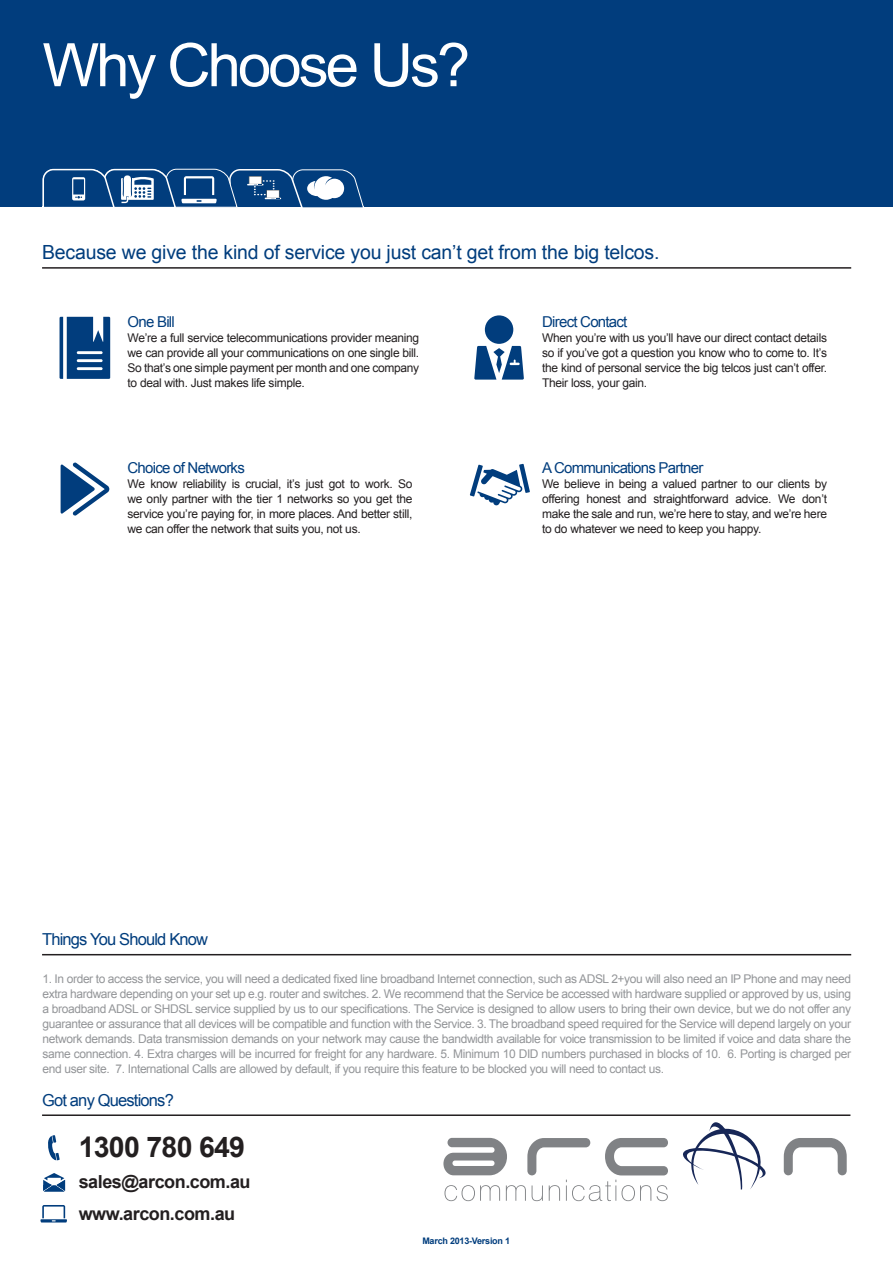
<style>
.page{position:relative;width:893px;height:1263px;background:#fff}
.page>*{position:absolute;margin:0;border:0;box-sizing:border-box;transform-origin:0 0}
.t1{font:60px "Arial";letter-spacing:-.05em;color:#fff}
.t2{font:700 28.5px "Arial";letter-spacing:-.025em;color:#231f20}
.t3{font:19.5px "Arial";letter-spacing:-.01em;color:#013d7d}
.t4{font:700 18px/32.1px "Arial";letter-spacing:-.025em;color:#231f20}
.t5{font:16.5px "Arial";letter-spacing:-.05em;color:#013d7d}
.t6{font:15px "Arial";letter-spacing:-.05em;color:#013d7d}
.t7{font:12px/15px "Arial";letter-spacing:-.03em;color:#939598;text-align:justify}
.t8{font:12px/15px "Arial";letter-spacing:-.025em;color:#231f20;text-align:justify}
.t9{font:700 9px "Arial";letter-spacing:-.025em;color:#013d7d}
</style>
<div class="page">
<div style="left:0;top:0;width:893px;height:207px;background:#013d7d"></div>
<hr style="left:42px;top:267px;width:809px;height:2px;background:#231f20">
<svg style="left:474px;top:315px;width:50px;height:65px"></svg>
<svg style="left:470px;top:464px;width:60px;height:42px"></svg>
<svg style="left:60px;top:317px;width:50px;height:62px;background:#356598"></svg>
<svg style="left:61px;top:462px;width:48px;height:54px"></svg>
<hr style="left:42px;top:1114px;width:808px;height:2px;background:#231f20">
<svg style="left:48px;top:1135px;width:12px;height:25px"></svg>
<svg style="left:43px;top:1173px;width:22px;height:18px"></svg>
<hr style="left:40px;top:1219px;width:27px;height:3px;background:#013d7d">
<svg style="left:42px;top:1205px;width:23px;height:16px"></svg>
<svg style="left:42px;top:168px;width:322px;height:40px"></svg>
<svg style="left:784px;top:1138px;width:63px;height:37px"></svg>
<svg style="left:683px;top:1122px;width:83px;height:67px"></svg>
<svg style="left:443px;top:1138px;width:225px;height:63px"></svg>
<hr style="left:42px;top:954px;width:809px;height:1px;background:#231f20">
<h1 class="t1" style="left:43px;top:26px;width:429px">Why Choose Us?</h1>
<h3 class="t3" style="left:42px;top:239px;width:619px">Because we give the kind of service you just can’t get from the big telcos.</h3>
<p class="t6" style="left:128px;top:312px;width:49px">One Bill</p>
<p class="t8" style="left:128px;top:331px;width:293px">We’re a full service telecommunications provider meaning we can provide all your communications on one single bill.<br>So that’s one simple payment per month and one company to deal with. Just makes life simple.</p>
<p class="t6" style="left:128px;top:458px;width:119px">Choice of Networks</p>
<p class="t8" style="left:128px;top:477px;width:286px">We know reliability is crucial, it’s just got to work. So we only partner with the tier 1 networks so you get the service you’re paying for, in more places. And better still, we can offer the network that suits you, not us.</p>
<p class="t6" style="left:542px;top:312px;width:87px">Direct Contact</p>
<p class="t8" style="left:542px;top:331px;width:286px">When you’re with us you’ll have our direct contact details so if you’ve got a question you know who to come to. It’s the kind of personal service the big telcos just can’t offer.<br>Their loss, your gain.</p>
<p class="t6" style="left:542px;top:458px;width:163px">A Communications Partner</p>
<p class="t8" style="left:542px;top:477px;width:286px">We believe in being a valued partner to our clients by offering honest and straightforward advice. We don’t make the sale and run, we’re here to stay, and we’re here to do whatever we need to keep you happy.</p>
<h3 class="t5" style="left:42px;top:929px;width:168px">Things You Should Know</h3>
<p class="t7" style="left:43px;top:971px;width:810px">1. In order to access the service, you will need a dedicated fixed line broadband Internet connection, such as ADSL 2+you will also need an IP Phone and may need extra hardware depending on your set up e.g. router and switches. 2. We recommend that the Service be accessed with hardware supplied or approved by us, using a broadband ADSL or SHDSL service supplied by us to our specifications. The Service is designed to allow users to bring their own device, but we do not offer any guarantee or assurance that all devices will be compatible and function with the Service. 3. The broadband speed required for the Service will depend largely on your network demands. Data transmission demands on your network may cause the bandwidth available for voice transmission to be limited if voice and data share the same connection. 4. Extra charges will be incurred for freight for any hardware. 5. Minimum 10 DID numbers purchased in blocks of 10. 6. Porting is charged per end user site. 7. International Calls are allowed by default, if you require this feature to be blocked you will need to contact us.</p>
<h3 class="t5" style="left:42px;top:1089px;width:133px">Got any Questions?</h3>
<h2 class="t2" style="left:79px;top:1128px;width:168px">1300 780 649</h2>
<h3 class="t4" style="left:79px;top:1166px;width:173px">sales@arcon.com.au www.arcon.com.au</h3>
<p class="t9" style="left:422px;top:1234px;width:89px">March 2013-Version 1</p>
</div>
